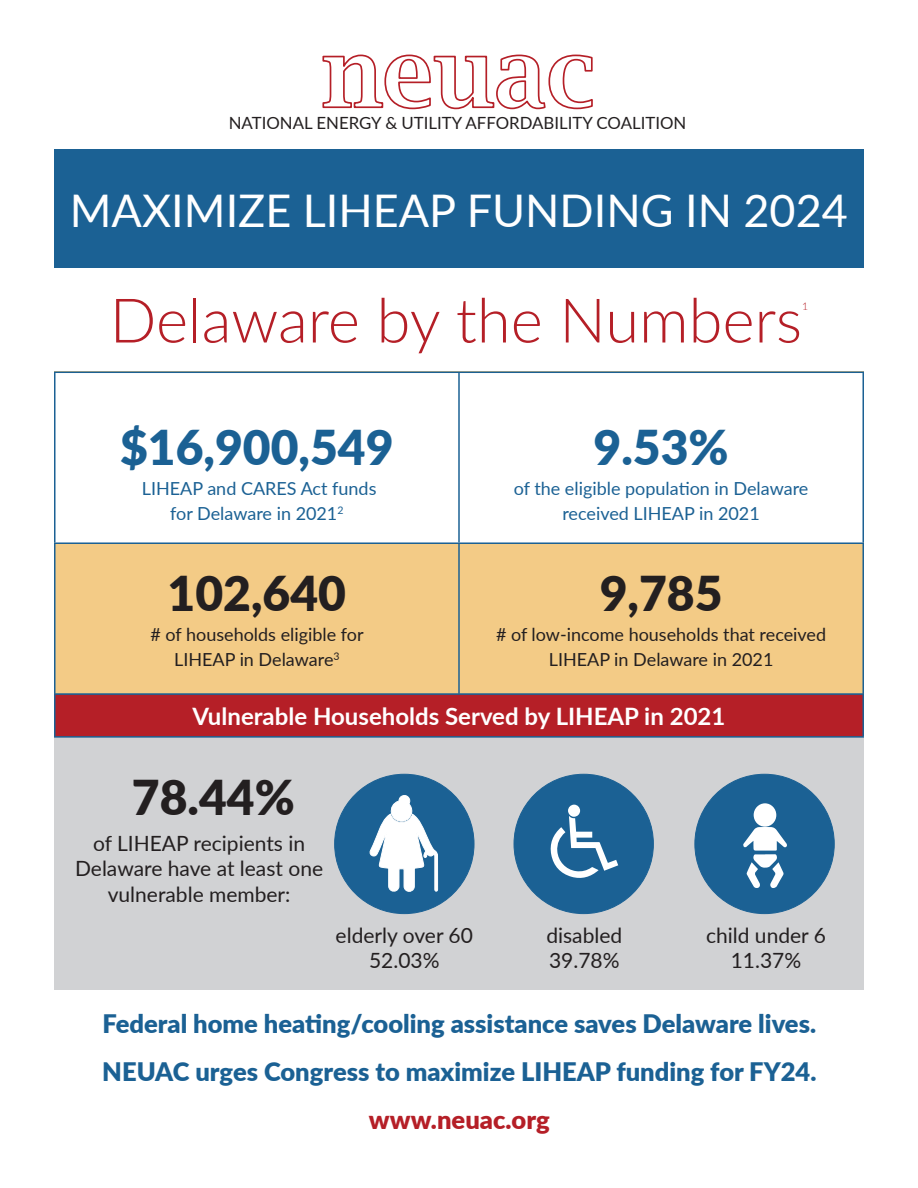
<style>
.page{position:relative;width:918px;height:1188px;background:#fff}
.page>*{position:absolute;margin:0;border:0;box-sizing:border-box;transform-origin:0 0}
.t1{font:300 61.5px "Lato";color:#b51f27}
.t2{font:900 48px "Lato";color:#231f20}
.t3{font:900 48px "Lato";color:#1b6194}
.t4{font:45px "Lato";color:#fff}
.t5{font:900 25.5px "Lato";color:#1b6194}
.t6{font:900 25.5px "Lato";color:#b51f27}
.t7{font:700 24px "Lato";color:#fff}
.t8{font:21px/25.2px "Lato";color:#231f20;text-align:center}
.t9{font:18px "Lato";color:#231f20}
.t10{font:18px/25.2px "Lato";color:#1b6194;text-align:center}
.t11{font:16.8px "Lato";color:#231f20}
.t12{font:300 10.5px "Lato";color:#b51f27}
</style>
<div class="page">
<svg style="left:322px;top:54px;width:271px;height:56px"></svg>
<div style="left:54px;top:149px;width:810px;height:119px;background:#1b6194"></div>
<div style="left:54px;top:372px;width:810px;height:323px;background:#f3cb86"></div>
<div style="left:56px;top:373px;width:806px;height:169px;background:#fff"></div>
<hr style="left:54px;top:372px;width:405px;height:1px;background:#1b6194">
<hr style="left:54px;top:373px;width:2px;height:169px;background:#1b6194">
<hr style="left:459px;top:372px;width:405px;height:1px;background:#1b6194">
<hr style="left:458px;top:373px;width:2px;height:169px;background:#1b6194">
<hr style="left:862px;top:373px;width:2px;height:169px;background:#1b6194">
<hr style="left:54px;top:542px;width:405px;height:2px;background:#1b6194">
<hr style="left:54px;top:544px;width:2px;height:150px;background:#1b6194">
<hr style="left:459px;top:542px;width:405px;height:2px;background:#1b6194">
<hr style="left:458px;top:544px;width:2px;height:150px;background:#1b6194">
<hr style="left:862px;top:544px;width:2px;height:150px;background:#1b6194">
<div style="left:54px;top:736px;width:810px;height:253px;background:#d1d2d4"></div>
<div style="left:335px;top:774px;width:139px;height:140px;background:#1b6194;border-radius:50%"></div>
<svg style="left:369px;top:795px;width:69px;height:97px"></svg>
<div style="left:514px;top:774px;width:139px;height:140px;background:#1b6194;border-radius:50%"></div>
<svg style="left:550px;top:816px;width:68px;height:62px"></svg>
<div style="left:568px;top:805px;width:12px;height:12px;background:#fff;border-radius:50%"></div>
<div style="left:695px;top:774px;width:139px;height:140px;background:#1b6194;border-radius:50%"></div>
<div style="left:754px;top:803px;width:22px;height:24px;background:#fff;border-radius:50%"></div>
<svg style="left:743px;top:827px;width:44px;height:61px"></svg>
<div style="left:55px;top:694px;width:808px;height:43px;background:#b51f27"></div>
<hr style="left:54px;top:695px;width:2px;height:41px;background:#1b6194">
<hr style="left:862px;top:695px;width:2px;height:41px;background:#1b6194">
<hr style="left:54px;top:736px;width:405px;height:2px;background:#1b6194">
<hr style="left:459px;top:736px;width:405px;height:2px;background:#1b6194">
<hr style="left:54px;top:693px;width:405px;height:2px;background:#1b6194">
<hr style="left:459px;top:693px;width:405px;height:2px;background:#1b6194">
<p class="t11" style="left:229px;top:111px;width:459px">NATIONAL ENERGY &amp; UTILITY AFFORDABILITY COALITION</p>
<p class="t4" style="left:70px;top:178px;width:780px">MAXIMIZE LIHEAP FUNDING IN 2024</p>
<p class="t1" style="left:110px;top:278px;width:694px">Delaware by the Numbers</p>
<p class="t12" style="left:802px;top:298px;width:8px">1</p>
<p class="t3" style="left:120px;top:412px;width:275px">$16,900,549</p>
<p class="t10" style="left:142px;top:475px;width:236px">LIHEAP and CARES Act funds for Delaware in 2021<sup>2</sup></p>
<p class="t2" style="left:168px;top:557px;width:180px">102,640</p>
<p class="t9" style="left:150px;top:621px;width:215px"># of households eligible for</p>
<p class="t9" style="left:174px;top:646px;width:167px">LIHEAP in Delaware<sup>3</sup></p>
<p class="t3" style="left:594px;top:412px;width:137px">9.53%</p>
<p class="t10" style="left:514px;top:475px;width:296px">of the eligible population in Delaware</p>
<p class="t10" style="left:562px;top:500px;width:199px">received LIHEAP in 2021</p>
<p class="t2" style="left:600px;top:557px;width:124px">9,785</p>
<p class="t9" style="left:496px;top:621px;width:332px"># of low-income households that received</p>
<p class="t9" style="left:549px;top:646px;width:226px">LIHEAP in Delaware in 2021</p>
<p class="t7" style="left:193px;top:699px;width:534px">Vulnerable Households Served by LIHEAP in 2021</p>
<p class="t2" style="left:132px;top:762px;width:164px">78.44%</p>
<p class="t8" style="left:75px;top:830px;width:250px">of LIHEAP recipients in<br>Delaware have at least one vulnerable member:</p>
<p class="t8" style="left:336px;top:922px;width:139px">elderly over 60</p>
<p class="t8" style="left:369px;top:947px;width:72px">52.03%</p>
<p class="t8" style="left:546px;top:922px;width:77px">disabled</p>
<p class="t8" style="left:549px;top:947px;width:72px">39.78%</p>
<p class="t8" style="left:706px;top:922px;width:121px">child under 6</p>
<p class="t8" style="left:731px;top:947px;width:72px">11.37%</p>
<p class="t5" style="left:103px;top:1005px;width:715px">Federal home heating/cooling assistance saves Delaware lives.</p>
<p class="t5" style="left:102px;top:1053px;width:716px">NEUAC urges Congress to maximize LIHEAP funding for FY24.</p>
<p class="t6" style="left:369px;top:1101px;width:182px">www.neuac.org</p>
</div>
